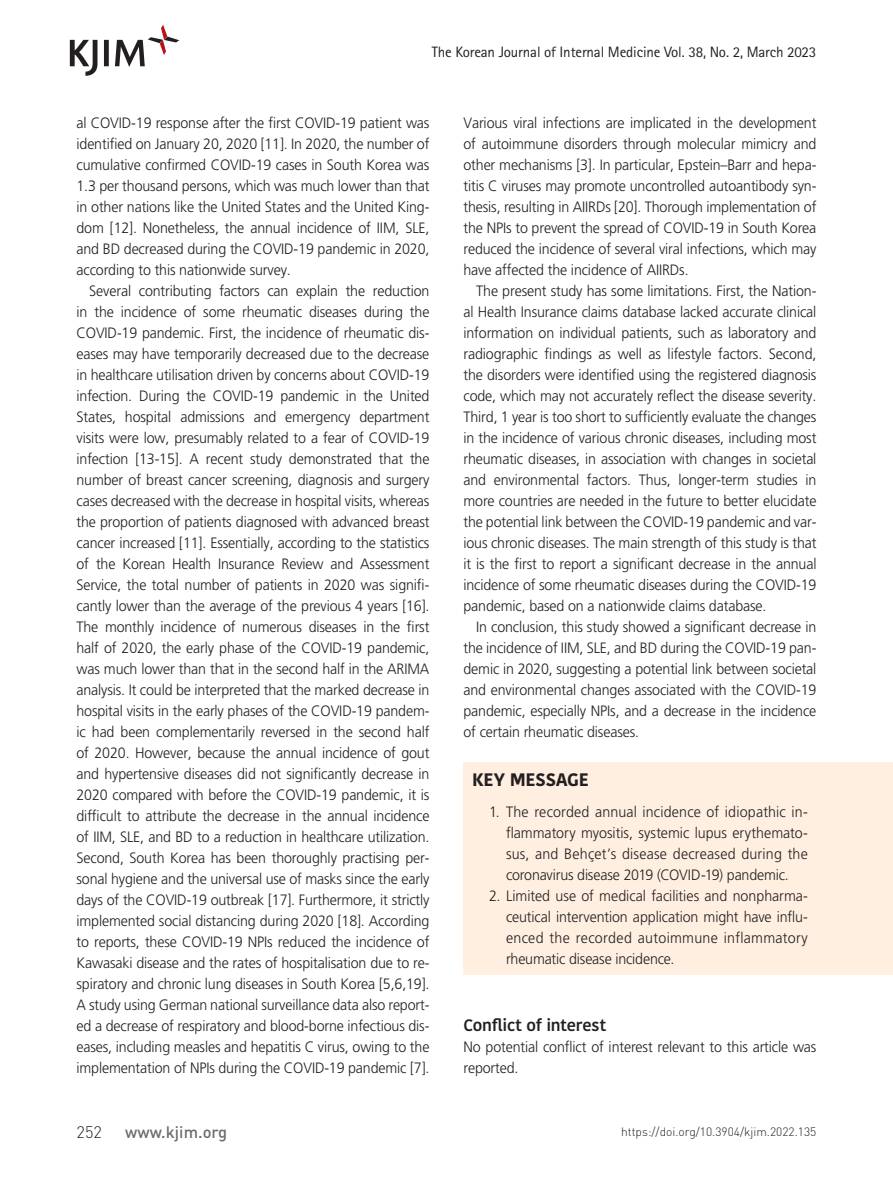
<style>
.page{position:relative;width:893px;height:1191px;background:#fff}
.page>*{position:absolute;margin:0;border:0;box-sizing:border-box;transform-origin:0 0}
.t1{font:700 18px "Kohinoor Bangla";letter-spacing:-.01em;color:#231f20}
.t2{font:600 16.5px "Kohinoor Bangla";letter-spacing:-.01em;color:#231f20}
.t3{font:500 16.5px "DIN Pro";color:#6c6d70}
.t4{font:300 16.5px "DIN Pro";color:#231f20}
.t5{font:300 15px/21px "Frutiger LT Std";letter-spacing:-.01em;color:#231f20;text-align:justify;scale:.95 1}
.t6{font:15px "Rotis Sans Serif Std";letter-spacing:-.01em;color:#231f20}
.t7{font:300 12px "DIN Pro";color:#231f20}
</style>
<div class="page">
<svg style="left:70px;top:25px;width:109px;height:51px"></svg>
<div style="left:463px;top:762px;width:430px;height:212px;background:#feefe1"></div>
<p class="t6" style="left:432px;top:43px;width:386px">The Korean Journal of Internal Medicine Vol. 38, No. 2, March 2023</p>
<p class="t5" style="left:77px;top:112px;width:373px">al COVID-19 response after the first COVID-19 patient was identified on January 20, 2020 [11]. In 2020, the number of cumulative confirmed COVID-19 cases in South Korea was 1.3 per thousand persons, which was much lower than that in other nations like the United States and the United King&shy;dom [12]. Nonetheless, the annual incidence of IIM, SLE, and BD decreased during the COVID-19 pandemic in 2020, according to this nationwide survey.</p>
<p class="t5" style="left:77px;top:280px;width:373px;text-indent:13px">Several contributing factors can explain the reduction in the incidence of some rheumatic diseases during the COVID-19 pandemic. First, the incidence of rheumatic dis&shy;eases may have temporarily decreased due to the decrease in healthcare utilisation driven by concerns about COVID-19 infection. During the COVID-19 pandemic in the United States, hospital admissions and emergency department visits were low, presumably related to a fear of COVID-19 infection [13-15]. A recent study demonstrated that the number of breast cancer screening, diagnosis and surgery cases decreased with the decrease in hospital visits, whereas the proportion of patients diagnosed with advanced breast cancer increased [11]. Essentially, according to the statistics of the Korean Health Insurance Review and Assessment Service, the total number of patients in 2020 was signifi&shy;cantly lower than the average of the previous 4 years [16].<br>The monthly incidence of numerous diseases in the first half of 2020, the early phase of the COVID-19 pandemic, was much lower than that in the second half in the ARIMA analysis. It could be interpreted that the marked decrease in hospital visits in the early phases of the COVID-19 pandem&shy;ic had been complementarily reversed in the second half of 2020. However, because the annual incidence of gout and hypertensive diseases did not significantly decrease in 2020 compared with before the COVID-19 pandemic, it is difficult to attribute the decrease in the annual incidence of IIM, SLE, and BD to a reduction in healthcare utilization.<br>Second, South Korea has been thoroughly practising per&shy;sonal hygiene and the universal use of masks since the early days of the COVID-19 outbreak [17]. Furthermore, it strictly implemented social distancing during 2020 [18]. According to reports, these COVID-19 NPIs reduced the incidence of Kawasaki disease and the rates of hospitalisation due to re&shy;spiratory and chronic lung diseases in South Korea [5,6,19].<br>A study using German national surveillance data also report&shy;ed a decrease of respiratory and blood-borne infectious dis&shy;eases, including measles and hepatitis C virus, owing to the implementation of NPIs during the COVID-19 pandemic [7].</p>
<p class="t4" style="left:77px;top:1120px;width:27px">252</p>
<p class="t3" style="left:125px;top:1120px;width:104px">www.kjim.org</p>
<p class="t5" style="left:463px;top:112px;width:373px">Various viral infections are implicated in the development of autoimmune disorders through molecular mimicry and other mechanisms [3]. In particular, Epstein–Barr and hepa&shy;titis C viruses may promote uncontrolled autoantibody syn&shy;thesis, resulting in AIIRDs [20]. Thorough implementation of the NPIs to prevent the spread of COVID-19 in South Korea reduced the incidence of several viral infections, which may have affected the incidence of AIIRDs.</p>
<p class="t5" style="left:463px;top:280px;width:373px;text-indent:13px">The present study has some limitations. First, the Nation&shy;al Health Insurance claims database lacked accurate clinical information on individual patients, such as laboratory and radiographic findings as well as lifestyle factors. Second, the disorders were identified using the registered diagnosis code, which may not accurately reflect the disease severity.<br>Third, 1 year is too short to sufficiently evaluate the changes in the incidence of various chronic diseases, including most rheumatic diseases, in association with changes in societal and environmental factors. Thus, longer-term studies in more countries are needed in the future to better elucidate the potential link between the COVID-19 pandemic and var&shy;ious chronic diseases. The main strength of this study is that it is the first to report a significant decrease in the annual incidence of some rheumatic diseases during the COVID-19 pandemic, based on a nationwide claims database.</p>
<p class="t5" style="left:463px;top:616px;width:373px;text-indent:13px">In conclusion, this study showed a significant decrease in the incidence of IIM, SLE, and BD during the COVID-19 pan&shy;demic in 2020, suggesting a potential link between societal and environmental changes associated with the COVID-19 pandemic, especially NPIs, and a decrease in the incidence of certain rheumatic diseases.</p>
<p class="t1" style="left:472px;top:763px;width:118px">KEY MESSAGE</p>
<p class="t5" style="left:506px;top:801px;width:319px;text-indent:-17px">1. The recorded annual incidence of idiopathic in&shy;flammatory myositis, systemic lupus erythemato&shy;sus, and Behçet’s disease decreased during the coronavirus disease 2019 (COVID-19) pandemic.</p>
<p class="t5" style="left:506px;top:885px;width:319px;text-indent:-17px">2. Limited use of medical facilities and nonpharma&shy;ceutical intervention application might have influ&shy;enced the recorded autoimmune inflammatory rheumatic disease incidence.</p>
<p class="t2" style="left:463px;top:1011px;width:144px">Conflict of interest</p>
<p class="t5" style="left:463px;top:1036px;width:373px">No potential conflict of interest relevant to this article was reported.</p>
<p class="t7" style="left:621px;top:1123px;width:197px">https://doi.org/10.3904/kjim.2022.135</p>
</div>
